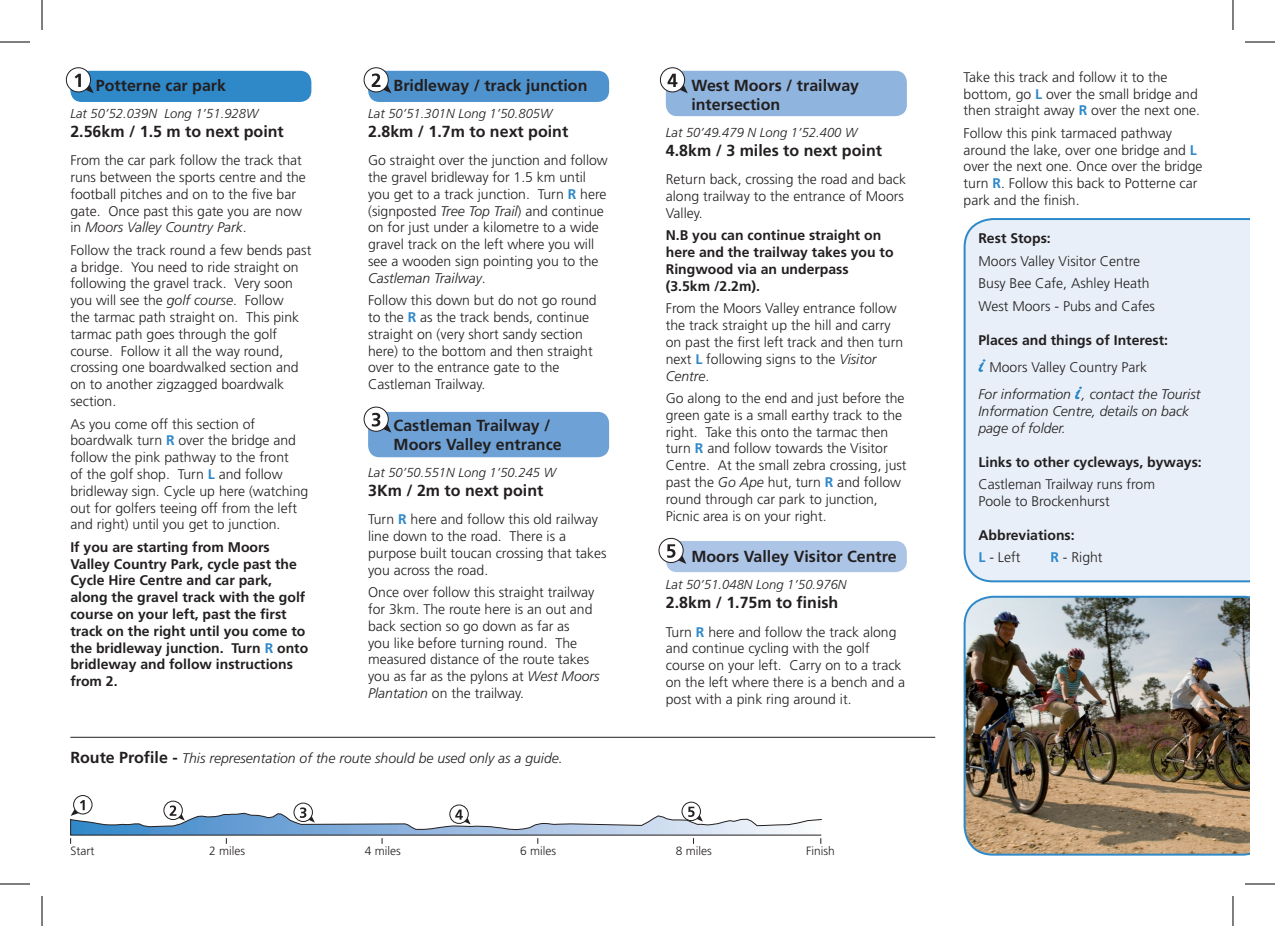
<style>
.page{position:relative;width:1275px;height:926px;background:#fff}
.page>*{position:absolute;margin:0;border:0;box-sizing:border-box;transform-origin:0 0}
.t1{font:700 16px/19.2px "Frutiger LT";color:#231f20}
.t2{font:300 14px/16.8px "Frutiger LT";color:#231f20}
.t3{font:700 14px/16.8px "Frutiger LT";color:#231f20}
.t4{font:italic 300 14px/16.8px "Frutiger LT";color:#231f20}
.t5{font:italic 300 13px "Frutiger LT";color:#231f20}
.t6{font:300 12px "Frutiger LT";color:#231f20}
.s1{font-style:italic}
.s2{font-weight:700;color:#2f89c9}
.s3{color:#2f89c9}
.s4{font-weight:700;font-style:normal;font-size:16px}
.s5{font-weight:300}
</style>
<div class="page">
<div style="left:70px;top:71px;width:241px;height:31px;background:#2f89c9;border-radius:11px"></div>
<div style="left:368px;top:71px;width:241px;height:31px;background:#4f93ce;border-radius:11px"></div>
<div style="left:666px;top:71px;width:241px;height:45px;background:#8fb4de;border-radius:11px"></div>
<div style="left:666px;top:541px;width:241px;height:31px;background:#acc5e6;border-radius:11px"></div>
<div style="left:368px;top:412px;width:241px;height:45px;background:#6ea2d6;border-radius:11px"></div>
<div style="left:66px;top:68px;width:25px;height:24px;background:#fff;border-radius:50%"></div>
<div style="left:66px;top:68px;width:25px;height:24px;border:1px solid #231f20;border-radius:50%"></div>
<svg style="left:75px;top:74px;width:19px;height:19px"></svg>
<div style="left:364px;top:68px;width:24px;height:24px;background:#fff;border-radius:50%"></div>
<div style="left:364px;top:68px;width:24px;height:24px;border:1px solid #231f20;border-radius:50%"></div>
<svg style="left:372px;top:73px;width:19px;height:20px"></svg>
<div style="left:364px;top:407px;width:24px;height:24px;background:#fff;border-radius:50%"></div>
<div style="left:364px;top:407px;width:24px;height:24px;border:1px solid #231f20;border-radius:50%"></div>
<svg style="left:372px;top:413px;width:19px;height:20px"></svg>
<div style="left:660px;top:68px;width:24px;height:24px;background:#fff;border-radius:50%"></div>
<div style="left:660px;top:68px;width:25px;height:24px;border:1px solid #231f20;border-radius:50%"></div>
<svg style="left:667px;top:74px;width:21px;height:19px"></svg>
<div style="left:659px;top:538px;width:24px;height:24px;background:#fff;border-radius:50%"></div>
<div style="left:659px;top:538px;width:24px;height:25px;border:1px solid #231f20;border-radius:50%"></div>
<svg style="left:667px;top:544px;width:19px;height:20px"></svg>
<div style="left:963px;top:218px;width:287px;height:364px;background:#e8eff8"></div>
<svg style="left:978px;top:359px;width:7px;height:13px"></svg>
<svg style="left:1075px;top:387px;width:7px;height:12px"></svg>
<div style="left:73px;top:795px;width:19px;height:19px;border:1px solid #231f20;border-radius:50%"></div>
<svg style="left:70px;top:800px;width:752px;height:44px"></svg>
<hr style="left:70px;top:737px;width:865px;height:1px;background:#231f20">
<img style="left:963px;top:596px;width:287px;height:260px">
<hr style="left:0;top:42px;width:30px;height:1px;background:#000">
<hr style="left:1245px;top:42px;width:30px;height:1px;background:#000">
<hr style="left:0;top:884px;width:30px;height:1px;background:#000">
<hr style="left:1245px;top:884px;width:30px;height:1px;background:#000">
<hr style="left:42px;top:0;width:1px;height:30px;background:#000">
<hr style="left:42px;top:896px;width:1px;height:30px;background:#000">
<hr style="left:1232px;top:0;width:1px;height:30px;background:#000">
<hr style="left:1232px;top:896px;width:1px;height:30px;background:#000">
<p class="t1" style="left:96px;top:76px;width:132px">Potterne car park</p>
<p class="t5" style="left:70px;top:106px;width:189px">Lat 50’52.039N Long 1’51.928W</p>
<p class="t1" style="left:70px;top:122px;width:215px">2.56km / 1.5 m to next point</p>
<p class="t2" style="left:70px;top:152px;width:237px">From the car park follow the track that runs between the sports centre and the football pitches and on to the five bar gate. Once past this gate you are now in <span class="s1">Moors Valley Country Park</span>.</p>
<p class="t2" style="left:70px;top:242px;width:242px">Follow the track round a few bends past a bridge. You need to ride straight on following the gravel track. Very soon you will see the <span class="s1">golf course</span>. Follow<br>the tarmac path straight on. This pink tarmac path goes through the golf course. Follow it all the way round, crossing one boardwalked section and on to another zigzagged boardwalk section.</p>
<p class="t2" style="left:70px;top:415px;width:239px">As you come off this section of boardwalk turn <span class="s2">R</span> over the bridge and follow the pink pathway to the front<br>of the golf shop. Turn <span class="s2">L</span> and follow bridleway sign. Cycle up here (watching out for golfers teeing off from the left and right) until you get to junction.</p>
<p class="t3" style="left:70px;top:539px;width:239px">If you are starting from Moors<br>Valley Country Park, cycle past the<br>Cycle Hire Centre and car park, along the gravel track with the golf course on your left, past the first track on the right until you come to the bridleway junction. Turn <span class="s3">R</span> onto bridleway and follow instructions from 2.</p>
<p class="t1" style="left:393px;top:76px;width:195px">Bridleway / track junction</p>
<p class="t5" style="left:368px;top:106px;width:186px">Lat 50’51.301N Long 1’50.805W</p>
<p class="t1" style="left:368px;top:122px;width:202px">2.8km / 1.7m to next point</p>
<p class="t2" style="left:368px;top:152px;width:241px">Go straight over the junction and follow the gravel bridleway for 1.5 km until you get to a track junction. Turn <span class="s2">R</span> here (signposted <span class="s1">Tree Top Trail</span>) and continue on for just under a kilometre to a wide gravel track on the left where you will see a wooden sign pointing you to the <span class="s1">Castleman Trailway</span>.</p>
<p class="t2" style="left:368px;top:292px;width:230px">Follow this down but do not go round to the <span class="s2">R</span> as the track bends, continue straight on (very short sandy section here) to the bottom and then straight over to the entrance gate to the<br>Castleman Trailway.</p>
<p class="t1" style="left:393px;top:416px;width:170px">Castleman Trailway /<br>Moors Valley entrance</p>
<p class="t5" style="left:368px;top:465px;width:189px">Lat 50’50.551N Long 1’50.245 W</p>
<p class="t1" style="left:368px;top:481px;width:177px">3Km / 2m to next point</p>
<p class="t2" style="left:368px;top:511px;width:240px">Turn <span class="s2">R</span> here and follow this old railway line down to the road. There is a purpose built toucan crossing that takes you across the road.</p>
<p class="t2" style="left:368px;top:584px;width:233px">Once over follow this straight trailway for 3km. The route here is an out and back section so go down as far as<br>you like before turning round. The measured distance of the route takes you as far as the pylons at <span class="s1">West Moors Plantation</span> on the trailway.</p>
<p class="t4" style="left:70px;top:750px;width:494px"><span class="s4">Route Profile -</span> This representation of the route should be used only as a guide.</p>
<p class="t1" style="left:691px;top:76px;width:169px">West Moors / trailway intersection</p>
<p class="t5" style="left:666px;top:125px;width:193px">Lat 50’49.479 N Long 1’52.400 W</p>
<p class="t1" style="left:666px;top:141px;width:218px">4.8km / 3 miles to next point</p>
<p class="t2" style="left:666px;top:171px;width:242px">Return back, crossing the road and back along trailway to the entrance of Moors<br>Valley.</p>
<p class="t3" style="left:666px;top:227px;width:229px">N.B you can continue straight on here and the trailway takes you to<br>Ringwood via an underpass (3.5km /2.2m).</p>
<p class="t2" style="left:666px;top:300px;width:239px">From the Moors Valley entrance follow the track straight up the hill and carry on past the first left track and then turn next <span class="s2">L</span> following signs to the <span class="s1">Visitor<br>Centre</span>.</p>
<p class="t2" style="left:666px;top:390px;width:242px">Go along to the end and just before the green gate is a small earthy track to the right. Take this onto the tarmac then turn <span class="s2">R</span> and follow towards the Visitor Centre. At the small zebra crossing, just past the <span class="s1">Go Ape</span> hut, turn <span class="s2">R</span> and follow round through car park to junction, Picnic area is on your right.</p>
<p class="t1" style="left:691px;top:547px;width:207px">Moors Valley Visitor Centre</p>
<p class="t5" style="left:666px;top:577px;width:182px">Lat 50’51.048N Long 1’50.976N</p>
<p class="t1" style="left:666px;top:593px;width:174px">2.8km / 1.75m to finish</p>
<p class="t2" style="left:666px;top:623px;width:241px">Turn <span class="s2">R</span> here and follow the track along and continue cycling with the golf course on your left. Carry on to a track on the left where there is a bench and a post with a pink ring around it.</p>
<p class="t6" style="left:71px;top:844px;width:25px">Start</p>
<p class="t6" style="left:209px;top:844px;width:37px">2 miles</p>
<p class="t6" style="left:365px;top:844px;width:37px">4 miles</p>
<p class="t6" style="left:520px;top:844px;width:38px">6 miles</p>
<p class="t6" style="left:676px;top:844px;width:37px">8 miles</p>
<p class="t6" style="left:806px;top:844px;width:30px">Finish</p>
<p class="t2" style="left:963px;top:69px;width:238px">Take this track and follow it to the bottom, go <span class="s2">L</span> over the small bridge and then straight away <span class="s2">R</span> over the next one.</p>
<p class="t2" style="left:963px;top:125px;width:240px">Follow this pink tarmaced pathway around the lake, over one bridge and <span class="s2">L </span>over the next one. Once over the bridge turn <span class="s2">R</span>. Follow this back to Potterne car park and the finish.</p>
<p class="t3" style="left:978px;top:230px;width:74px">Rest Stops:</p>
<p class="t2" style="left:978px;top:250px;width:178px;line-height:22.4px">Moors Valley Visitor Centre<br>Busy Bee Cafe, Ashley Heath<br>West Moors - Pubs and Cafes</p>
<p class="t3" style="left:978px;top:331px;width:191px">Places and things of Interest:</p>
<p class="t2" style="left:989px;top:359px;width:159px">Moors Valley Country Park</p>
<p class="t4" style="left:978px;top:386px;width:223px">For information , contact the Tourist<br>Information Centre, details on back page of folder.</p>
<p class="t3" style="left:978px;top:453px;width:225px">Links to other cycleways, byways:</p>
<p class="t2" style="left:978px;top:476px;width:178px">Castleman Trailway runs from<br>Poole to Brockenhurst</p>
<p class="t3" style="left:978px;top:524px;width:98px;line-height:22.4px">Abbreviations:<br><span class="s3">L</span> <span class="s5">- Left</span></p>
<p class="t2" style="left:1050px;top:549px;width:54px"><span class="s2">R</span> - Right</p>
</div>
